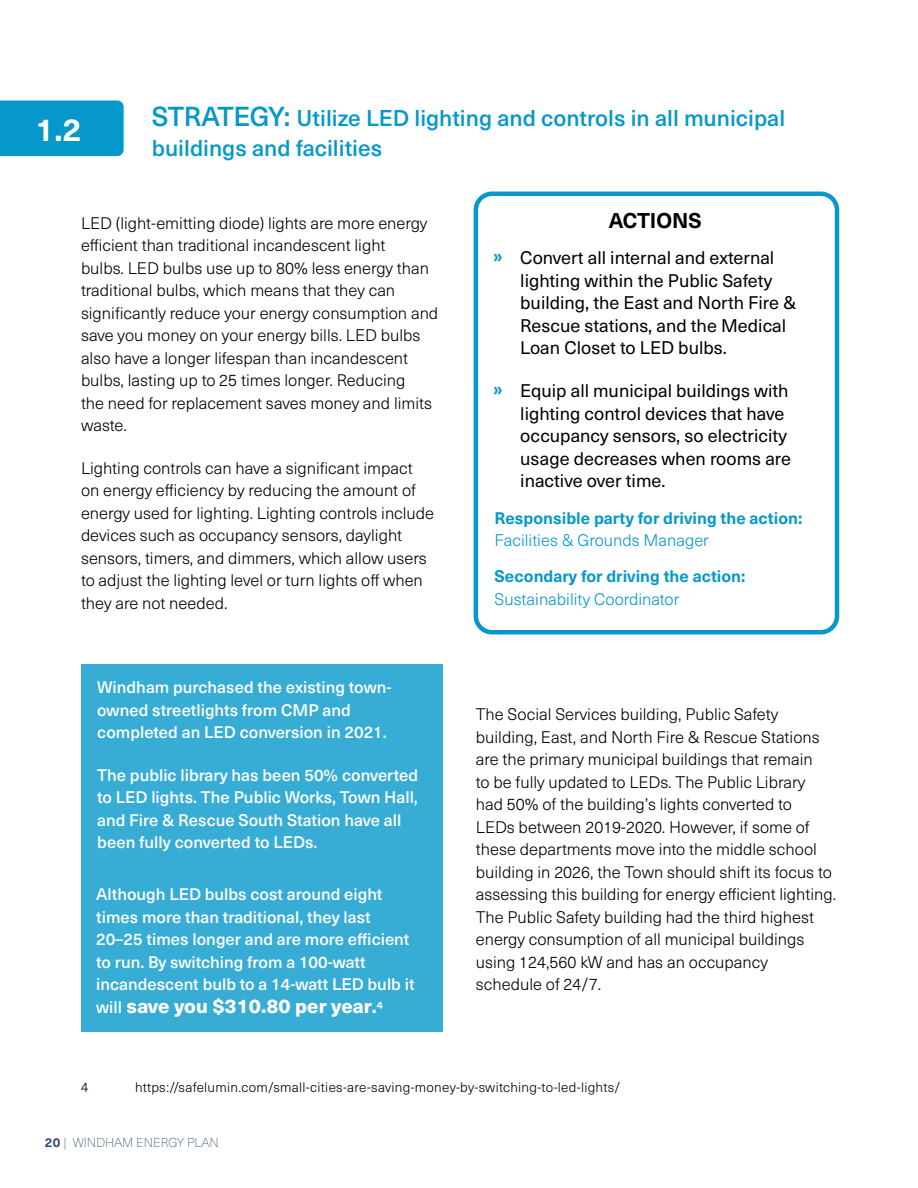
<style>
.page{position:relative;width:918px;height:1188px;background:#fff}
.page>*{position:absolute;margin:0;border:0;box-sizing:border-box;transform-origin:0 0}
.t1{font:700 31.5px "Neue Haas Unica W1 G";color:#fff}
.t2{font:500 22.5px/30px "Neue Haas Unica W1 G";color:#0698ca}
.t3{font:700 21px "Neue Haas Unica W1 G";letter-spacing:-.005em;color:#000}
.t4{font:800 19.5px "Neue Haas Unica W1 G";color:#fff}
.t5{font:18px/22.5px "Neue Haas Unica W1 G";color:#000}
.t6{font:300 16.5px/22.5px "Neue Haas Unica W1 G";color:#000}
.t7{font:500 16.5px/22.5px "Neue Haas Unica W1 G";color:#fff}
.t8{font:700 16.5px "Neue Haas Unica W1 G";color:#0698ca}
.t9{font:300 16.5px "Neue Haas Unica W1 G";color:#0698ca}
.t10{font:300 13.5px "Neue Haas Unica W1 G";letter-spacing:.02em;color:#000}
.t11{font:100 12.75px "Neue Haas Unica W1 G";color:#344c6d}
.s1{font-size:27px}
.s2{font-weight:500;font-size:16.5px}
.s3{font-size:18px}
.s4{font-weight:700;color:#0698ca}
.s5{font-weight:700}
</style>
<div class="page">
<div style="left:0;top:100px;width:124px;height:56px;background:#0698ca"></div>
<div style="left:36px;top:107px;width:52px;height:44px;background:#0698ca"></div>
<div style="left:81px;top:664px;width:361px;height:367px;background:#37acd4"></div>
<div style="left:474px;top:192px;width:365px;height:443px;border:4px solid #0698ca;border-radius:16px"></div>
<h1 class="t1" style="left:36px;top:106px;width:47px">1.2</h1>
<h2 class="t2" style="left:152px;top:102px;width:635px"><span class="s1">STRATEGY:</span> Utilize LED lighting and controls in all municipal buildings and facilities</h2>
<p class="t6" style="left:81px;top:211px;width:359px">LED (light-emitting diode) lights are more energy efficient than traditional incandescent light<br>bulbs. LED bulbs use up to 80% less energy than traditional bulbs, which means that they can significantly reduce your energy consumption and save you money on your energy bills. LED bulbs also have a longer lifespan than incandescent bulbs, lasting up to 25 times longer. Reducing<br>the need for replacement saves money and limits waste.</p>
<p class="t6" style="left:81px;top:456px;width:355px">Lighting controls can have a significant impact on energy efficiency by reducing the amount of energy used for lighting. Lighting controls include devices such as occupancy sensors, daylight sensors, timers, and dimmers, which allow users to adjust the lighting level or turn lights off when they are not needed.</p>
<p class="t7" style="left:97px;top:675px;width:296px">Windham purchased the existing town&shy;owned streetlights from CMP and completed an LED conversion in 2021.</p>
<p class="t7" style="left:97px;top:763px;width:323px">The public library has been 50% converted to LED lights. The Public Works, Town Hall, and Fire &amp; Rescue South Station have all been fully converted to LEDs.</p>
<p class="t7" style="left:96px;top:882px;width:320px">Although LED bulbs cost around eight times more than traditional, they last 20–25 times longer and are more efficient to run. By switching from a 100-watt incandescent bulb to a 14-watt LED bulb it</p>
<p class="t4" style="left:96px;top:991px;width:288px"><span class="s2">will</span> save you $310.80 per year<span class="s3">.</span><span class="s2">4</span></p>
<p class="t3" style="left:609px;top:205px;width:94px">ACTIONS</p>
<p class="t5" style="left:520px;top:246px;width:278px;text-indent:-27px"><span class="s4">̺</span> Convert all internal and external lighting within the Public Safety building, the East and North Fire &amp;<br>Rescue stations, and the Medical<br>Loan Closet to LED bulbs.</p>
<p class="t5" style="left:520px;top:378px;width:272px;text-indent:-27px"><span class="s4">̺</span> Equip all municipal buildings with lighting control devices that have occupancy sensors, so electricity usage decreases when rooms are inactive over time.</p>
<p class="t8" style="left:495px;top:505px;width:309px">Responsible party for driving the action:</p>
<p class="t9" style="left:495px;top:528px;width:216px">Facilities &amp; Grounds Manager</p>
<p class="t8" style="left:495px;top:564px;width:252px">Secondary for driving the action:</p>
<p class="t9" style="left:495px;top:587px;width:186px">Sustainability Coordinator</p>
<p class="t6" style="left:476px;top:702px;width:360px">The Social Services building, Public Safety building, East, and North Fire &amp; Rescue Stations are the primary municipal buildings that remain<br>to be fully updated to LEDs. The Public Library had 50% of the building’s lights converted to LEDs between 2019-2020. However, if some of these departments move into the middle school building in 2026, the Town should shift its focus to assessing this building for energy efficient lighting.<br>The Public Safety building had the third highest energy consumption of all municipal buildings using 124,560 kW and has an occupancy schedule of 24/7.</p>
<p class="t10" style="left:81px;top:1077px;width:9px">4</p>
<p class="t10" style="left:135px;top:1077px;width:487px">https://safelumin.com/small-cities-are-saving-money-by-switching-to-led-lights/</p>
<p class="t11" style="left:45px;top:1133px;width:176px"><span class="s5">20</span> | WINDHAM ENERGY PLAN</p>
</div>
